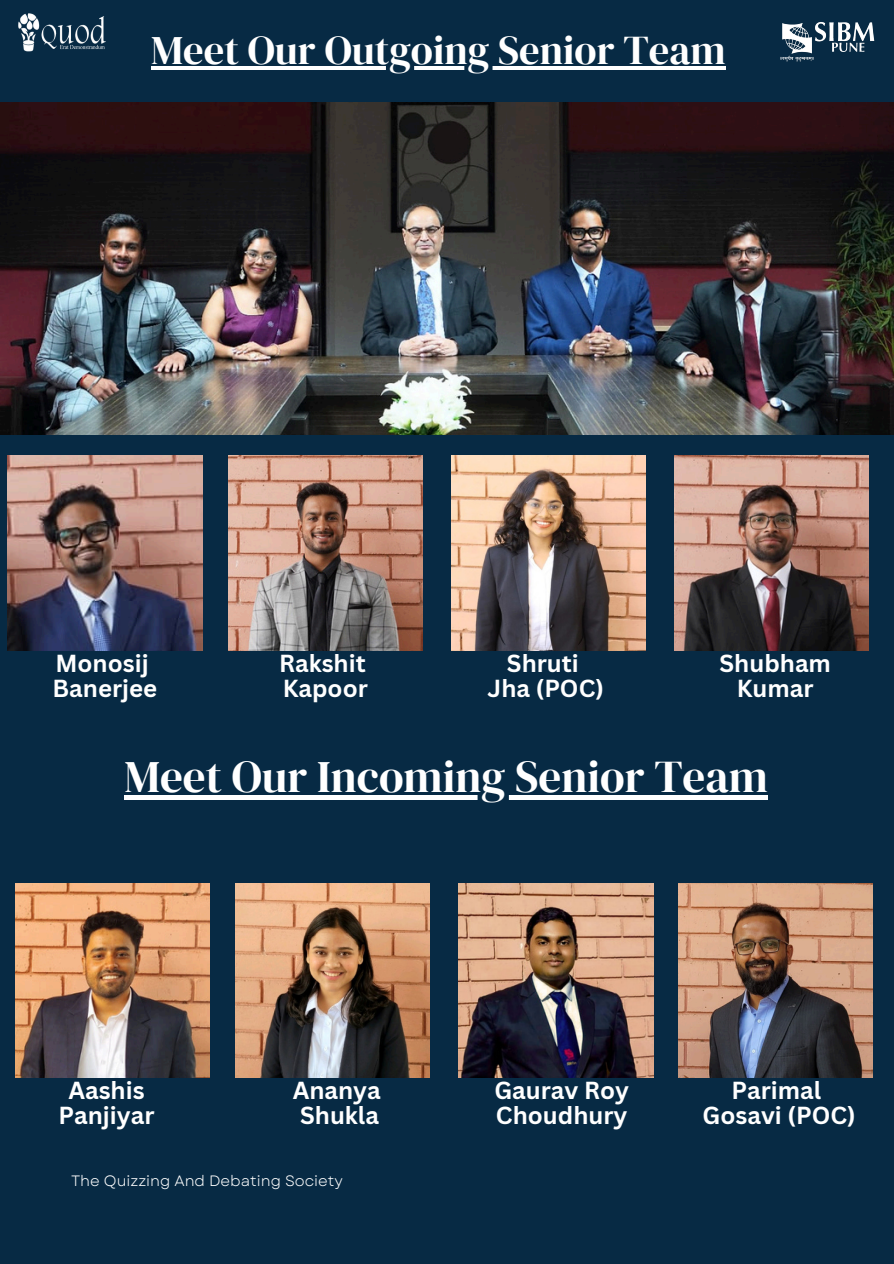
<style>
.page{position:relative;width:894px;height:1264px;background:#fff}
.page>*{position:absolute;margin:0;border:0;box-sizing:border-box;transform-origin:0 0}
.t1{font:45px "DM Serif Display";color:#fff}
.t2{font:40.5px "DM Serif Display";color:#fff}
.t3{font:700 24px/24.8px "Canva Sans";color:#fff;text-align:center}
.t4{font:15px "Garet";color:#fff}
</style>
<div class="page">
<div style="left:0;top:0;width:893px;height:1263px;background:#072a44"></div>
<img style="left:0;top:102px;width:893px;height:332px">
<img style="left:8px;top:456px;width:194px;height:194px">
<img style="left:228px;top:456px;width:194px;height:194px">
<img style="left:451px;top:456px;width:194px;height:194px">
<img style="left:674px;top:456px;width:194px;height:194px">
<img style="left:15px;top:883px;width:194px;height:194px">
<img style="left:235px;top:883px;width:195px;height:194px">
<img style="left:458px;top:883px;width:195px;height:194px">
<img style="left:678px;top:883px;width:194px;height:194px">
<hr style="left:151px;top:66px;width:574px;height:3px;background:#fff">
<img style="left:18px;top:13px;width:88px;height:39px">
<img style="left:780px;top:22px;width:95px;height:40px">
<hr style="left:124px;top:795px;width:643px;height:4px;background:#fff">
<h2 class="t2" style="left:151px;top:22px;width:576px">Meet Our Outgoing Senior Team</h2>
<p class="t3" style="left:52px;top:650px;width:106px;text-align:left">Monosij<br>Banerjee</p>
<h2 class="t3" style="left:279px;top:650px;width:90px;text-align:left">Rakshit<br>Kapoor</h2>
<h1 class="t3" style="left:487px;top:650px;width:118px">Shruti<br>Jha (POC)</h1>
<p class="t3" style="left:719px;top:650px;width:113px">Shubham<br>Kumar</p>
<p class="t1" style="left:124px;top:745px;width:645px">Meet Our Incoming Senior Team</p>
<p class="t3" style="left:58px;top:1077px;width:97px">Aashis<br>Panjiyar</p>
<h2 class="t3" style="left:292px;top:1077px;width:90px">Ananya<br>Shukla</h2>
<p class="t3" style="left:494px;top:1077px;width:136px;text-align:left">Gaurav Roy<br>Choudhury</p>
<p class="t3" style="left:702px;top:1077px;width:155px">Parimal<br>Gosavi (POC)</p>
<h2 class="t4" style="left:71px;top:1170px;width:273px">The Quizzing And Debating Society</h2>
</div>
